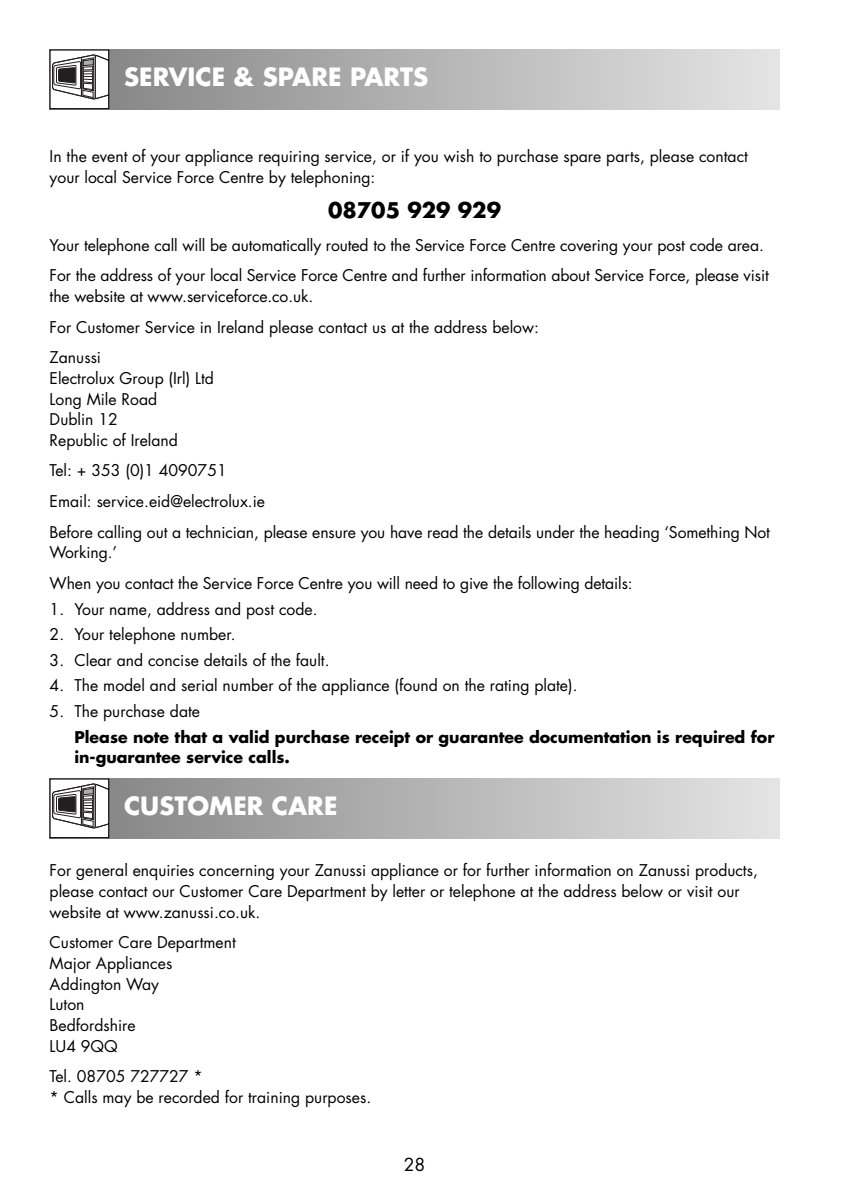
<style>
.page{position:relative;width:854px;height:1191px;background:#fff}
.page>*{position:absolute;margin:0;border:0;box-sizing:border-box;transform-origin:0 0}
.t1{font:700 24.5px "Futura";color:#fff}
.t2{font:700 21px "Futura";color:#000}
.t3{font:17.5px "Futura";color:#000}
.t4{font:15.75px/20.7px "Futura";color:#000}
.t5{font:700 15.75px/20.7px "Futura";color:#000}
</style>
<div class="page">
<div style="left:50px;top:50px;width:729px;height:59px;background:linear-gradient(to right,#808080,#e4e4e4)"></div>
<div style="left:50px;top:50px;width:58px;height:58px;background:#fff"></div>
<svg style="left:52px;top:55px;width:55px;height:44px"></svg>
<div style="left:50px;top:50px;width:59px;height:59px;border:1px solid #000"></div>
<div style="left:50px;top:778px;width:729px;height:60px;background:linear-gradient(to right,#808080,#e4e4e4)"></div>
<div style="left:50px;top:779px;width:58px;height:58px;background:#fff"></div>
<svg style="left:52px;top:783px;width:55px;height:45px"></svg>
<div style="left:50px;top:778px;width:59px;height:60px;border:1px solid #000"></div>
<h1 class="t1" style="left:124px;top:66px;width:306px">SERVICE &amp; SPARE PARTS</h1>
<p class="t4" style="left:50px;top:147px;width:699px">In the event of your appliance requiring service, or if you wish to purchase spare parts, please contact your local Service Force Centre by telephoning:</p>
<h2 class="t2" style="left:328px;top:200px;width:174px">08705 929 929</h2>
<p class="t4" style="left:50px;top:231px;width:720px;line-height:30.6px">Your telephone call will be automatically routed to the Service Force Centre covering your post code area.<br>For the address of your local Service Force Centre and further information about Service Force, please visit</p>
<p class="t4" style="left:50px;top:282px;width:490px;line-height:30.6px">the website at www.serviceforce.co.uk.<br>For Customer Service in Ireland please contact us at the address below:<br>Zanussi</p>
<p class="t4" style="left:50px;top:369px;width:166px">Electrolux Group (Irl) Ltd<br>Long Mile Road<br>Dublin 12<br>Republic of Ireland</p>
<p class="t4" style="left:50px;top:457px;width:721px;line-height:30.6px">Tel: + 353 (0)1 4090751<br>Email: service.eid@electrolux.ie<br>Before calling out a technician, please ensure you have read the details under the heading ‘Something Not</p>
<p class="t4" style="left:50px;top:538px;width:584px;line-height:30.6px">Working.’<br>When you contact the Service Force Centre you will need to give the following details:</p>
<p class="t4" style="left:50px;top:600px;width:269px">1. Your name, address and post code.</p>
<p class="t4" style="left:50px;top:625px;width:187px">2. Your telephone number.</p>
<p class="t4" style="left:50px;top:651px;width:281px">3. Clear and concise details of the fault.</p>
<p class="t4" style="left:50px;top:676px;width:529px">4. The model and serial number of the appliance (found on the rating plate).</p>
<p class="t4" style="left:50px;top:702px;width:152px">5. The purchase date</p>
<p class="t5" style="left:74px;top:728px;width:701px">Please note that a valid purchase receipt or guarantee documentation is required for in-guarantee service calls.</p>
<h1 class="t1" style="left:124px;top:795px;width:215px">CUSTOMER CARE</h1>
<p class="t4" style="left:50px;top:861px;width:709px">For general enquiries concerning your Zanussi appliance or for further information on Zanussi products, please contact our Customer Care Department by letter or telephone at the address below or visit our website at www.zanussi.co.uk.</p>
<p class="t4" style="left:50px;top:933px;width:188px">Customer Care Department<br>Major Appliances<br>Addington Way<br>Luton<br>Bedfordshire<br>LU4 9QQ</p>
<p class="t4" style="left:50px;top:1067px;width:323px">Tel. 08705 727727 *<br>* Calls may be recorded for training purposes.</p>
<p class="t3" style="left:403px;top:1156px;width:23px">28</p>
</div>
